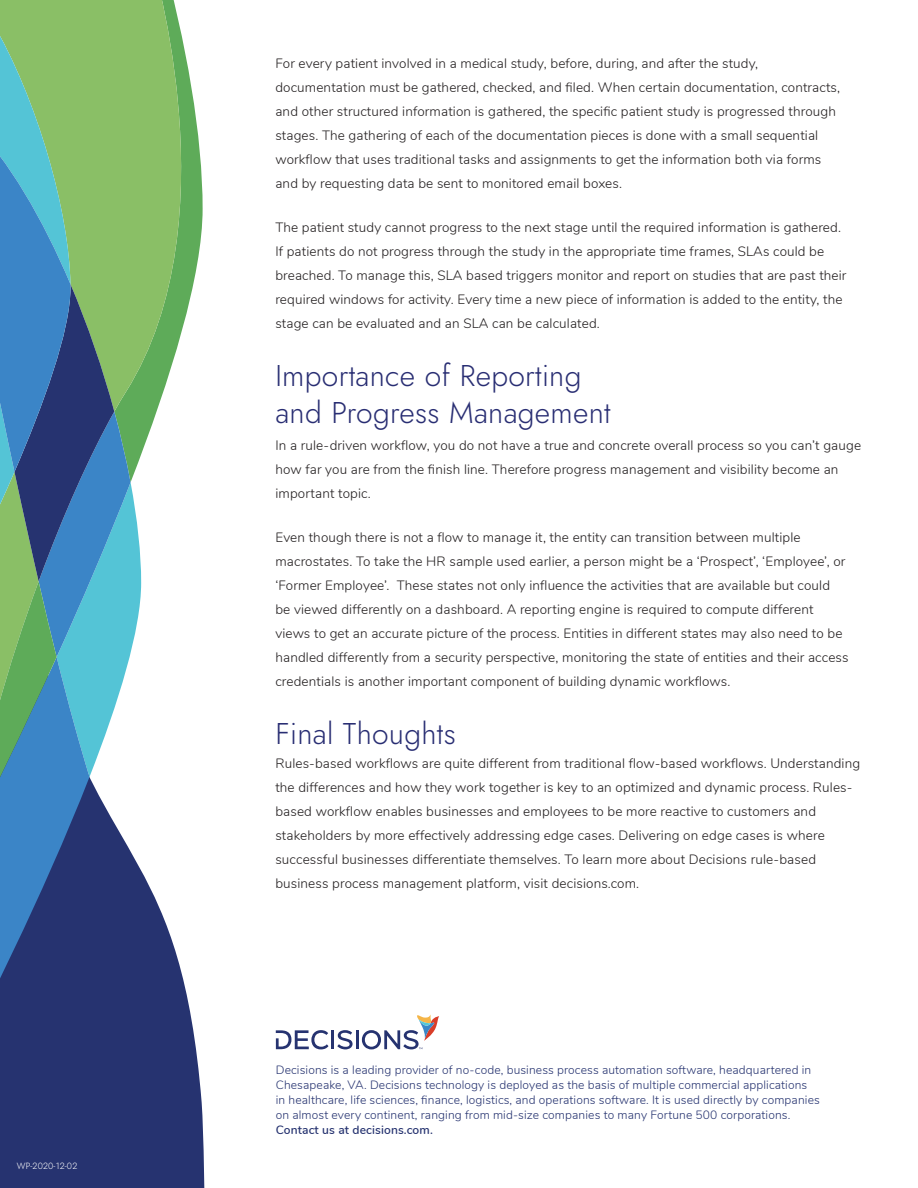
<style>
.page{position:relative;width:918px;height:1188px;background:#fff}
.page>*{position:absolute;margin:0;border:0;box-sizing:border-box;transform-origin:0 0}
.t1{font:30px/37.5px "Jost";letter-spacing:.01em;color:#292e73}
.t2{font:300 13.5px/24px "Nunito";letter-spacing:.01em;color:#231f20}
.t3{font:300 12px/15px "Nunito";letter-spacing:.01em;color:#263370}
.t4{font:600 12px "Nunito";letter-spacing:.01em;color:#263370}
.t5{font:9px "Jost";letter-spacing:.02em;color:#fff}
</style>
<div class="page">
<svg style="left:0;top:870px;width:205px;height:318px;background:#465185"></svg>
<svg style="left:0;top:0;width:203px;height:412px;fill:#8abf66"></svg>
<svg style="left:0;top:21px;width:141px;height:1031px;background:#568c96"></svg>
<hr style="left:356px;top:1030px;width:3px;height:19px;background:#263370">
<svg style="left:276px;top:1030px;width:52px;height:19px"></svg>
<hr style="left:331px;top:1030px;width:3px;height:19px;background:#263370">
<svg style="left:337px;top:1030px;width:16px;height:19px"></svg>
<svg style="left:362px;top:1014px;width:77px;height:35px"></svg>
<p class="t5" style="left:17px;top:1160px;width:62px">WP-2020-12-02</p>
<p class="t2" style="left:275px;top:50px;width:566px">For every patient involved in a medical study, before, during, and after the study, documentation must be gathered, checked, and filed. When certain documentation, contracts, and other structured information is gathered, the specific patient study is progressed through stages. The gathering of each of the documentation pieces is done with a small sequential workflow that uses traditional tasks and assignments to get the information both via forms and by requesting data be sent to monitored email boxes.</p>
<p class="t2" style="left:275px;top:214px;width:573px">The patient study cannot progress to the next stage until the required information is gathered.<br>If patients do not progress through the study in the appropriate time frames, SLAs could be breached. To manage this, SLA based triggers monitor and report on studies that are past their required windows for activity. Every time a new piece of information is added to the entity, the stage can be evaluated and an SLA can be calculated.</p>
<h1 class="t1" style="left:275px;top:357px;width:337px">Importance of Reporting and Progress Management</h1>
<p class="t2" style="left:275px;top:433px;width:587px">In a rule-driven workflow, you do not have a true and concrete overall process so you can’t gauge how far you are from the finish line. Therefore progress management and visibility become an important topic.</p>
<p class="t2" style="left:275px;top:525px;width:575px">Even though there is not a flow to manage it, the entity can transition between multiple macrostates. To take the HR sample used earlier, a person might be a ‘Prospect’, ‘Employee’, or ‘Former Employee’. These states not only influence the activities that are available but could<br>be viewed differently on a dashboard. A reporting engine is required to compute different views to get an accurate picture of the process. Entities in different states may also need to be handled differently from a security perspective, monitoring the state of entities and their access credentials is another important component of building dynamic workflows.</p>
<h1 class="t1" style="left:275px;top:715px;width:182px">Final Thoughts</h1>
<p class="t2" style="left:275px;top:751px;width:586px">Rules-based workflows are quite different from traditional flow-based workflows. Understanding the differences and how they work together is key to an optimized and dynamic process. Rules&shy;based workflow enables businesses and employees to be more reactive to customers and stakeholders by more effectively addressing edge cases. Delivering on edge cases is where successful businesses differentiate themselves. To learn more about Decisions rule-based business process management platform, visit decisions.com.</p>
<p class="t3" style="left:276px;top:1062px;width:546px">Decisions is a leading provider of no-code, business process automation software, headquartered in Chesapeake, VA. Decisions technology is deployed as the basis of multiple commercial applications in healthcare, life sciences, finance, logistics, and operations software. It is used directly by companies on almost every continent, ranging from mid-size companies to many Fortune 500 corporations.</p>
<p class="t4" style="left:276px;top:1121px;width:159px">Contact us at decisions.com.</p>
</div>
